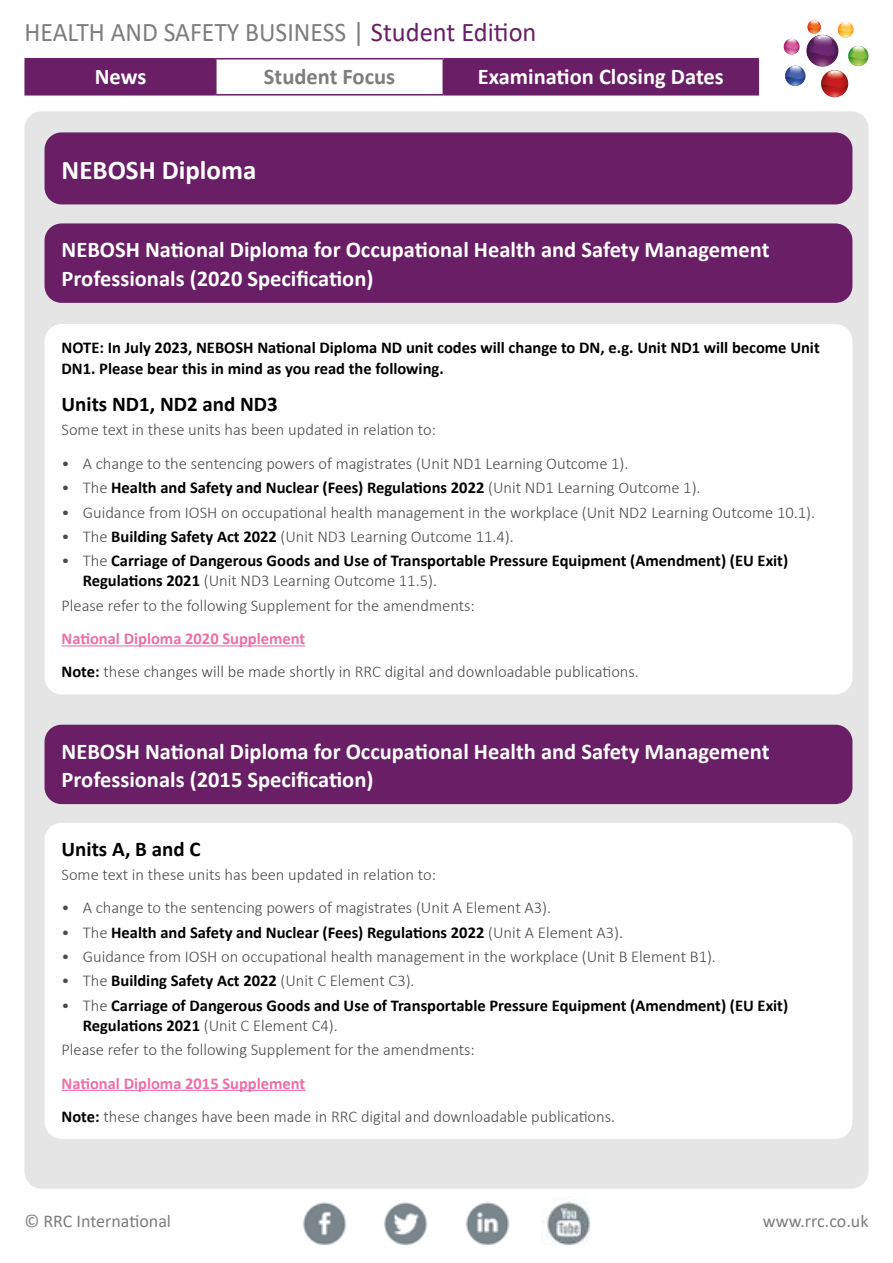
<style>
.page{position:relative;width:893px;height:1263px;background:#fff}
.page>*{position:absolute;margin:0;border:0;box-sizing:border-box;transform-origin:0 0}
.t1{font:27px "Calibri";color:#7d7d7d;scale:.95 1}
.t2{font:700 27px "Calibri";color:#fff}
.t3{font:700 22.5px/28.5px "Calibri";color:#fff}
.t4{font:700 22.5px "Calibri";color:#7d7d7d}
.t5{font:700 21px "Calibri";color:#000}
.t6{font:18px "Calibri";color:#7d7d7d}
.t7{font:300 16.5px/33.3px "Calibri";color:#4b4b4b}
.t8{font:700 16.5px/20.1px "Calibri";color:#000}
.s1{color:#691e66}
.s2{font-weight:300;color:#4b4b4b}
.s3{font-weight:700;color:#000}
.s4{font-weight:700;color:#ed6ea7}
</style>
<div class="page">
<div style="left:24px;top:111px;width:844px;height:1078px;background:#e5e5e5;border-radius:17px"></div>
<div style="left:26px;top:59px;width:731px;height:35px;background:#691e66"></div>
<div style="left:216px;top:59px;width:227px;height:36px;background:#fff"></div>
<hr style="left:24px;top:58px;width:192px;height:1px;background:#691e66">
<hr style="left:24px;top:59px;width:2px;height:35px;background:#691e66">
<hr style="left:216px;top:58px;width:227px;height:1px;background:#691e66">
<hr style="left:443px;top:58px;width:316px;height:1px;background:#691e66">
<hr style="left:757px;top:59px;width:2px;height:35px;background:#691e66">
<hr style="left:24px;top:94px;width:192px;height:2px;background:#691e66">
<hr style="left:216px;top:94px;width:227px;height:2px;background:#691e66">
<hr style="left:443px;top:94px;width:316px;height:2px;background:#691e66">
<hr style="left:215px;top:59px;width:2px;height:35px;background:#691e66">
<hr style="left:443px;top:59px;width:1px;height:35px;background:#691e66">
<img style="left:784px;top:20px;width:85px;height:77px">
<img style="left:303px;top:1202px;width:43px;height:43px">
<img style="left:384px;top:1202px;width:43px;height:43px">
<img style="left:466px;top:1202px;width:43px;height:44px">
<img style="left:541px;top:1199px;width:49px;height:47px">
<div style="left:45px;top:132px;width:807px;height:72px;background:#691e66;border-radius:17px"></div>
<div style="left:45px;top:223px;width:807px;height:80px;background:#691e66;border-radius:17px"></div>
<div style="left:45px;top:324px;width:807px;height:370px;background:#fff;border-radius:17px"></div>
<hr style="left:62px;top:645px;width:243px;height:1px;background:#ed6ea7">
<div style="left:45px;top:725px;width:807px;height:79px;background:#691e66;border-radius:17px"></div>
<div style="left:45px;top:823px;width:807px;height:316px;background:#fff;border-radius:17px"></div>
<hr style="left:62px;top:1090px;width:243px;height:1px;background:#ed6ea7">
<h1 class="t1" style="left:24px;top:13px;width:540px">HEALTH AND SAFETY BUSINESS | <span class="s1">Student Edition</span></h1>
<h2 class="t3" style="left:95px;top:62px;width:53px">News</h2>
<h2 class="t4" style="left:264px;top:61px;width:133px">Student Focus</h2>
<h2 class="t3" style="left:478px;top:62px;width:248px">Examination Closing Dates</h2>
<h1 class="t2" style="left:62px;top:150px;width:196px">NEBOSH Diploma</h1>
<h2 class="t3" style="left:62px;top:235px;width:709px">NEBOSH National Diploma for Occupational Health and Safety Management<br>Professionals (2020 Specification)</h2>
<p class="t8" style="left:62px;top:338px;width:760px">NOTE: In July 2023, NEBOSH National Diploma ND unit codes will change to DN, e.g. Unit ND1 will become Unit<br>DN1. Please bear this in mind as you read the following.</p>
<p class="t5" style="left:62px;top:389px;width:218px">Units ND1, ND2 and ND3</p>
<p class="t7" style="left:62px;top:413px;width:376px">Some text in these units has been updated in relation to:</p>
<p class="t7" style="left:62px;top:447px;width:568px">• A change to the sentencing powers of magistrates (Unit ND1 Learning Outcome 1).</p>
<p class="t8" style="left:62px;top:477px;width:641px"><span class="s2">• The</span> Health and Safety and Nuclear (Fees) Regulations 2022 <span class="s2">(Unit ND1 Learning Outcome 1).</span></p>
<p class="t7" style="left:62px;top:495px;width:755px">• Guidance from IOSH on occupational health management in the workplace (Unit ND2 Learning Outcome 10.1).</p>
<p class="t7" style="left:62px;top:520px;width:454px">• The <span class="s3">Building Safety Act 2022</span> (Unit ND3 Learning Outcome 11.4).</p>
<p class="t8" style="left:83px;top:550px;width:707px;text-indent:-21px"><span class="s2">• The</span> Carriage of Dangerous Goods and Use of Transportable Pressure Equipment (Amendment) (EU Exit)<br>Regulations 2021 <span class="s2">(Unit ND3 Learning Outcome 11.5).</span></p>
<p class="t7" style="left:62px;top:588px;width:415px">Please refer to the following Supplement for the amendments:</p>
<p class="t7" style="left:62px;top:622px;width:579px"><span class="s4">National Diploma 2020 Supplement<br></span><span class="s3">Note:</span> these changes will be made shortly in RRC digital and downloadable publications.</p>
<h2 class="t3" style="left:62px;top:736px;width:709px">NEBOSH National Diploma for Occupational Health and Safety Management<br>Professionals (2015 Specification)</h2>
<p class="t5" style="left:62px;top:834px;width:140px">Units A, B and C</p>
<p class="t7" style="left:62px;top:858px;width:376px">Some text in these units has been updated in relation to:</p>
<p class="t7" style="left:62px;top:891px;width:491px">• A change to the sentencing powers of magistrates (Unit A Element A3).</p>
<p class="t8" style="left:62px;top:922px;width:563px"><span class="s2">• The</span> Health and Safety and Nuclear (Fees) Regulations 2022 <span class="s2">(Unit A Element A3).</span></p>
<p class="t7" style="left:62px;top:940px;width:656px">• Guidance from IOSH on occupational health management in the workplace (Unit B Element B1).</p>
<p class="t7" style="left:62px;top:964px;width:355px">• The <span class="s3">Building Safety Act 2022</span> (Unit C Element C3).</p>
<p class="t8" style="left:83px;top:995px;width:707px;text-indent:-21px"><span class="s2">• The</span> Carriage of Dangerous Goods and Use of Transportable Pressure Equipment (Amendment) (EU Exit)<br>Regulations 2021 <span class="s2">(Unit C Element C4).</span></p>
<p class="t7" style="left:62px;top:1033px;width:415px">Please refer to the following Supplement for the amendments:</p>
<p class="t7" style="left:62px;top:1066px;width:555px"><span class="s4">National Diploma 2015 Supplement<br></span><span class="s3">Note:</span> these changes have been made in RRC digital and downloadable publications.</p>
<p class="t6" style="left:24px;top:1209px;width:148px">© RRC International</p>
<p class="t6" style="left:763px;top:1209px;width:107px">www.rrc.co.uk</p>
</div>
